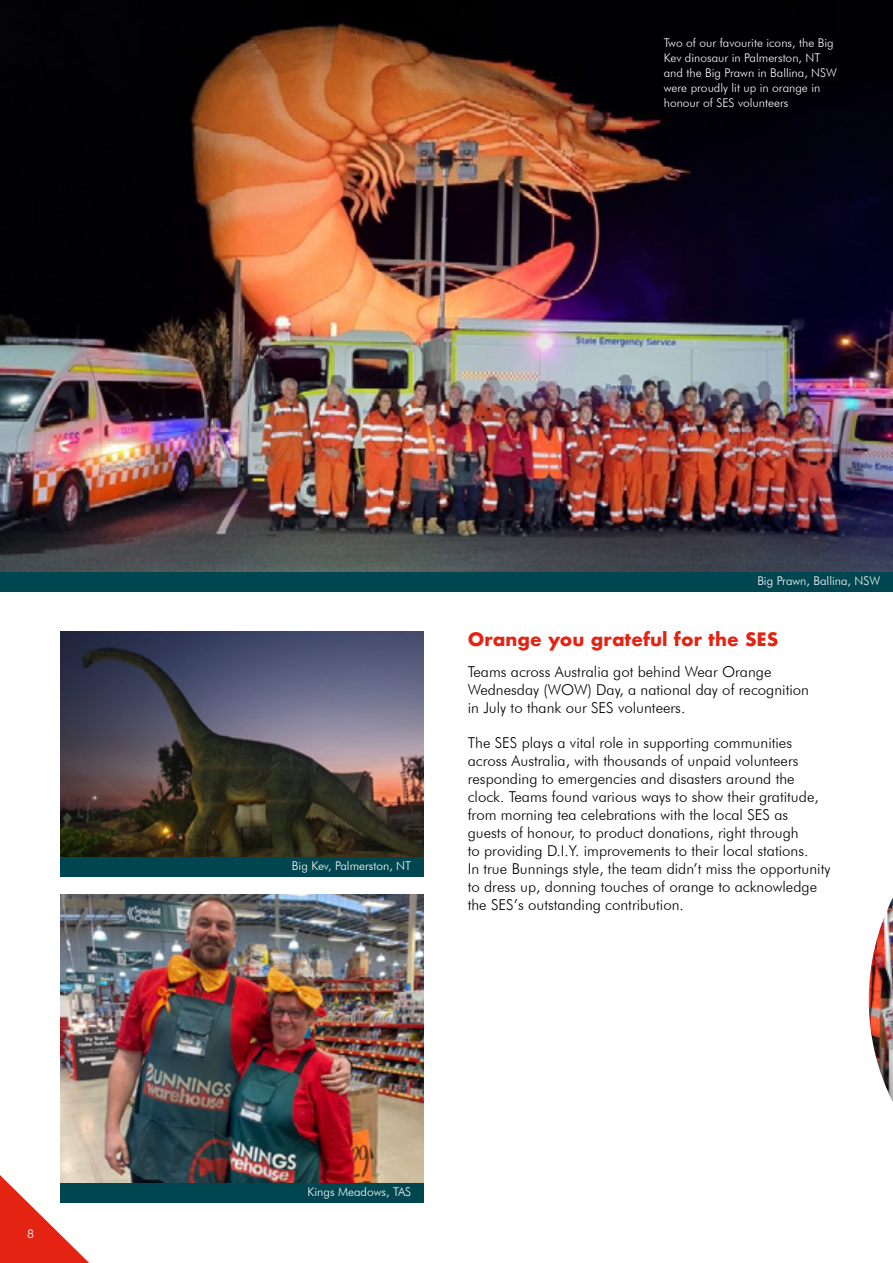
<style>
.page{position:relative;width:893px;height:1263px;background:#fff}
.page>*{position:absolute;margin:0;border:0;box-sizing:border-box;transform-origin:0 0}
.t1{font:700 18px "Futura";color:#e42313}
.t2{font:300 15px/18px "Futura BT";color:#000}
.t3{font:300 12px/15px "Futura BT";color:#fff}
</style>
<div class="page">
<img style="left:60px;top:631px;width:364px;height:226px">
<img style="left:0;top:0;width:893px;height:572px">
<div style="left:0;top:572px;width:893px;height:20px;background:#004650"></div>
<div style="left:60px;top:857px;width:364px;height:20px;background:#004650"></div>
<img style="left:869px;top:897px;width:24px;height:205px">
<img style="left:60px;top:895px;width:364px;height:288px">
<div style="left:60px;top:1183px;width:364px;height:20px;background:#004650"></div>
<svg style="left:0;top:1154px;width:110px;height:109px"></svg>
<p class="t3" style="left:27px;top:1226px;width:8px">8</p>
<p class="t3" style="left:664px;top:35px;width:175px">Two of our favourite icons, the Big<br>Kev dinosaur in Palmerston, NT and the Big Prawn in Ballina, NSW were proudly lit up in orange in honour of SES volunteers</p>
<p class="t3" style="left:292px;top:858px;width:121px">Big Kev, Palmerston, NT</p>
<p class="t3" style="left:757px;top:573px;width:124px">Big Prawn, Ballina, NSW</p>
<p class="t1" style="left:468px;top:627px;width:312px">Orange you grateful for the SES</p>
<p class="t2" style="left:468px;top:663px;width:343px">Teams across Australia got behind Wear Orange<br>Wednesday (WOW) Day, a national day of recognition in July to thank our SES volunteers.</p>
<p class="t2" style="left:468px;top:734px;width:364px">The SES plays a vital role in supporting communities across Australia, with thousands of unpaid volunteers responding to emergencies and disasters around the clock. Teams found various ways to show their gratitude, from morning tea celebrations with the local SES as guests of honour, to product donations, right through<br>to providing D.I.Y. improvements to their local stations.<br>In true Bunnings style, the team didn’t miss the opportunity to dress up, donning touches of orange to acknowledge the SES’s outstanding contribution.</p>
<p class="t3" style="left:308px;top:1184px;width:105px">Kings Meadows, TAS</p>
</div>
